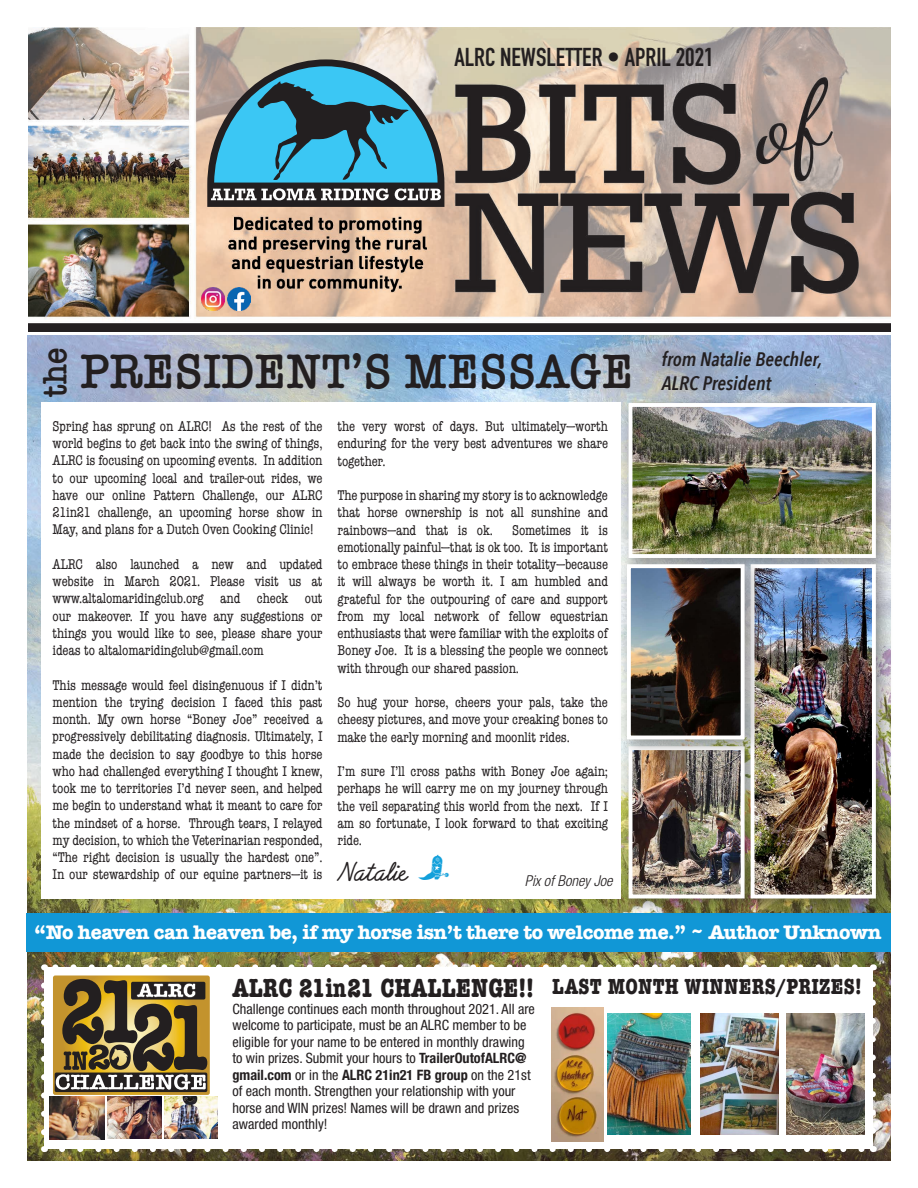
<style>
.page{position:relative;width:918px;height:1188px;background:#fff}
.page>*{position:absolute;margin:0;border:0;box-sizing:border-box;transform-origin:0 0}
.t1{font:700 70.95px "American Typewriter";color:#231f20}
.t2{font:700 70.2px "American Typewriter";color:#231f20}
.t3{font:600 49.95px "American Typewriter";letter-spacing:.02em;color:#231f20;scale:.9 1}
.t4{font:600 34.95px "American Typewriter";color:#231f20;scale:.9 1}
.t5{font:28.5px "Prelude Script FLF";color:#231f20}
.t6{font:700 condensed 27px "American Typewriter";color:#231f20}
.t7{font:700 26.55px "DIN Condensed";color:#231f20}
.t8{font:700 25.5px "DIN Condensed";color:#231f20}
.t9{font:700 condensed 22.5px "American Typewriter";letter-spacing:.01em;color:#231f20}
.t10{font:700 20.25px "American Typewriter";letter-spacing:-.02em;color:#fff}
.t11{font:italic 600 19.5px "Avenir Next Condensed";color:#231f20}
.t12{font:italic 300 condensed 15px "Helvetica Neue";color:#231f20}
.t13{font:condensed 14.7px/17.2px "American Typewriter";letter-spacing:-.01em;color:#231f20;text-align:justify}
.t14{font:condensed 14.25px/16.5px "Helvetica Neue";color:#231f20}
.s1{font-family:"Giddyup Thangs";font-size:39px;color:#12a0db}
.s2{font-size:20.85px}
.s3{font-weight:700}
</style>
<div class="page">
<img style="left:28px;top:27px;width:863px;height:305px">
<svg style="left:207px;top:59px;width:237px;height:147px;background:#5792a4"></svg>
<img style="left:27px;top:336px;width:864px;height:825px">
<div style="left:41px;top:402px;width:580px;height:496px;background:#fff"></div>
<div style="left:27px;top:914px;width:864px;height:38px;background:#1197d6"></div>
<div style="left:619px;top:393px;width:275px;height:183px;background:#231f20;opacity:.45"></div>
<img style="left:634px;top:408px;width:237px;height:145px">
<div style="left:629px;top:403px;width:247px;height:155px;border:4px solid #fff"></div>
<img style="left:227px;top:288px;width:23px;height:22px">
<img style="left:201px;top:288px;width:23px;height:23px">
<div style="left:619px;top:737px;width:144px;height:180px;background:#231f20;opacity:.45"></div>
<img style="left:634px;top:758px;width:106px;height:136px">
<div style="left:629px;top:746px;width:116px;height:153px;border:4px solid #fff"></div>
<div style="left:44px;top:967px;width:829px;height:182px;background:#fff"></div>
<svg style="left:41px;top:986px;width:3px;height:154px"></svg>
<svg style="left:62px;top:1149px;width:802px;height:3px"></svg>
<svg style="left:873px;top:976px;width:3px;height:155px"></svg>
<svg style="left:53px;top:964px;width:802px;height:131px"></svg>
<img style="left:50px;top:1096px;width:55px;height:43px">
<img style="left:108px;top:1096px;width:53px;height:43px">
<img style="left:164px;top:1096px;width:53px;height:43px">
<div style="left:741px;top:555px;width:153px;height:362px;background:#231f20;opacity:.45"></div>
<img style="left:756px;top:569px;width:115px;height:325px">
<div style="left:751px;top:564px;width:125px;height:335px;border:4px solid #fff"></div>
<div style="left:617px;top:555px;width:146px;height:203px;background:#231f20;opacity:.45"></div>
<img style="left:632px;top:569px;width:108px;height:165px">
<div style="left:627px;top:564px;width:118px;height:175px;border:4px solid #fff"></div>
<img style="left:551px;top:1007px;width:52px;height:134px">
<img style="left:607px;top:1013px;width:84px;height:121px">
<img style="left:700px;top:1013px;width:78px;height:121px">
<img style="left:787px;top:1013px;width:77px;height:121px">
<p class="t8" style="left:454px;top:39px;width:261px">ALRC NEWSLETTER • APRIL 2021</p>
<p class="t4" style="left:28px;top:397px;width:56px;rotate:-90deg">the</p>
<p class="t3" style="left:81px;top:333px;width:615px">PRESIDENT’S MESSAGE</p>
<p class="t11" style="left:662px;top:347px;width:162px">from Natalie Beechler,</p>
<p class="t11" style="left:662px;top:371px;width:111px">ALRC President</p>
<p class="t13" style="left:53px;top:417px;width:272px">Spring has sprung on ALRC! As the rest of the world begins to get back into the swing of things, ALRC is focusing on upcoming events. In addition to our upcoming local and trailer-out rides, we have our online Pattern Challenge, our ALRC 21in21 challenge, an upcoming horse show in May, and plans for a Dutch Oven Cooking Clinic!</p>
<p class="t13" style="left:53px;top:555px;width:272px">ALRC also launched a new and updated website in March 2021. Please visit us at www.altalomaridingclub.org and check out our makeover. If you have any suggestions or things you would like to see, please share your ideas to altalomaridingclub@gmail.com</p>
<p class="t13" style="left:53px;top:676px;width:272px">This message would feel disingenuous if I didn’t mention the trying decision I faced this past month. My own horse “Boney Joe” received a progressively debilitating diagnosis. Ultimately, I made the decision to say goodbye to this horse who had challenged everything I thought I knew, took me to territories I’d never seen, and helped me begin to understand what it meant to care for the mindset of a horse. Through tears, I relayed my decision, to which the Veterinarian responded, “The right decision is usually the hardest one”.<br>In our stewardship of our equine partners—it is</p>
<p class="t13" style="left:338px;top:417px;width:272px">the very worst of days. But ultimately—worth enduring for the very best adventures we share together.</p>
<p class="t13" style="left:338px;top:486px;width:272px">The purpose in sharing my story is to acknowledge that horse ownership is not all sunshine and rainbows—and that is ok.</p>
<p class="t13" style="left:338px;top:521px;width:272px;text-indent:175px">Sometimes it is emotionally painful—that is ok too. It is important to embrace these things in their totality—because it will always be worth it. I am humbled and grateful for the outpouring of care and support from my local network of fellow equestrian enthusiasts that were familiar with the exploits of Boney Joe. It is a blessing the people we connect with through our shared passion.</p>
<p class="t13" style="left:338px;top:693px;width:272px">So hug your horse, cheers your pals, take the cheesy pictures, and move your creaking bones to make the early morning and moonlit rides.</p>
<p class="t13" style="left:338px;top:762px;width:272px">I’m sure I’ll cross paths with Boney Joe again; perhaps he will carry me on my journey through the veil separating this world from the next. If I am so fortunate, I look forward to that exciting ride.</p>
<h3 class="t5" style="left:338px;top:857px;width:115px">Natalie <span class="s1">b</span></h3>
<p class="t12" style="left:525px;top:872px;width:89px">Pix of Boney Joe</p>
<p class="t10" style="left:34px;top:915px;width:849px">“No heaven can heaven be, if my horse isn’t there to welcome me.” <span class="s2">~</span> Author Unknown</p>
<p class="t1" style="left:310px;top:931px;width:85px">21</p>
<p class="t2" style="left:308px;top:981px;width:165px">2021</p>
<p class="t7" style="left:247px;top:960px;width:56px">HORSE</p>
<p class="t6" style="left:232px;top:967px;width:303px">ALRC 21in21 CHALLENGE!!</p>
<p class="t14" style="left:232px;top:1001px;width:304px">Challenge continues each month throughout 2021. All are welcome to participate, must be an ALRC member to be eligible for your name to be entered in monthly drawing to win prizes. Submit your hours to <span class="s3">TrailerOutofALRC@ gmail.com</span> or in the <span class="s3">ALRC 21in21 FB group</span> on the 21st of each month. Strengthen your relationship with your horse and WIN prizes! Names will be drawn and prizes awarded monthly!</p>
<p class="t9" style="left:552px;top:968px;width:311px">LAST MONTH WINNERS/PRIZES!</p>
</div>
